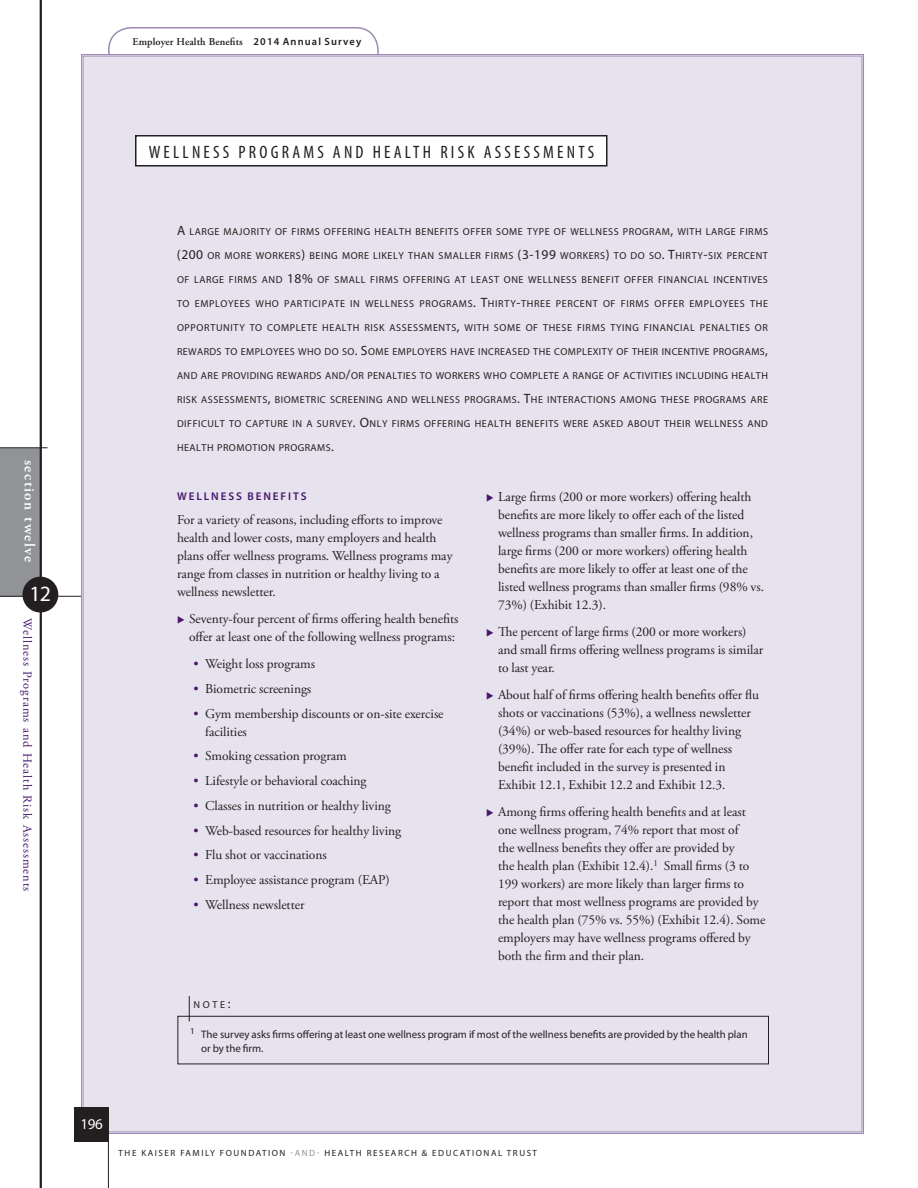
<style>
.page{position:relative;width:918px;height:1188px;background:#fff}
.page>*{position:absolute;margin:0;border:0;box-sizing:border-box;transform-origin:0 0}
.t1{font:21.9px "Myriad Pro";color:#fff}
.t2{font:condensed 18px "Myriad Pro";letter-spacing:.18em;color:#231f20}
.t3{font:600 15px "Adobe Garamond Pro";letter-spacing:.1em;color:#fff}
.t4{font:15px "Myriad Pro";color:#fff}
.t5{font:13.5px/18px "Adobe Garamond Pro";letter-spacing:-.005em;color:#231f20}
.t6{font:12.3px "Adobe Garamond Pro";color:#48166d}
.t7{font:600 11.25px "Myriad Pro";letter-spacing:.165em;color:#48166d}
.t8{font:10.8px/13.5px "Myriad Pro";letter-spacing:-.005em;color:#231f20}
.t9{font:600 10.5px "Adobe Garamond Pro";letter-spacing:.01em;color:#231f20}
.t10{font:10.2px "Myriad Pro";letter-spacing:.05em;color:#231f20}
.t11{font:9px "Myriad Pro";letter-spacing:.17em;color:#231f20}
.s1{font-family:"Myriad Pro"}
.s2{font-size:13.5px}
.s3{color:#48166d}
.s4{color:#919396}
</style>
<div class="page">
<div style="left:0;top:448px;width:41px;height:148px;background:#919396"></div>
<hr style="left:0;top:596px;width:95px;height:1px;background:#231f20">
<hr style="left:0;top:447px;width:48px;height:1px;background:#231f20">
<hr style="left:40px;top:0;width:2px;height:1188px;background:#231f20">
<div style="left:22px;top:577px;width:36px;height:36px;background:#231f20;border-radius:50%"></div>
<div style="left:108px;top:27px;width:271px;height:47px;border:2px solid #9c8ab4;border-radius:22px"></div>
<div style="left:80px;top:53px;width:784px;height:1081px;background:#e6e3ee"></div>
<div style="left:74px;top:1107px;width:35px;height:34px;background:#231f20"></div>
<hr style="left:108px;top:1107px;width:1px;height:81px;background:#231f20">
<div style="left:136px;top:136px;width:471px;height:30px;background:#fff"></div>
<div style="left:135px;top:135px;width:473px;height:31px;border:2px solid #231f20"></div>
<div style="left:178px;top:1016px;width:591px;height:48px;border:1px solid #231f20"></div>
<svg style="left:189px;top:996px;width:1px;height:26px"></svg>
<p class="t9" style="left:133px;top:36px;width:230px">Employer Health Benefits <span class="s1">2014 ANNUAL SUR VEY</span></p>
<p class="t3" style="left:38px;top:460px;width:104px;rotate:90deg">section twelve</p>
<h1 class="t1" style="left:30px;top:580px;width:23px">12</h1>
<p class="t6" style="left:35px;top:618px;width:275px;rotate:90deg">Wellness Programs and Health Risk Assessments</p>
<h2 class="t2" style="left:149px;top:141px;width:447px">WELLNESS PROGRAMS AND HEALTH RISK ASSESSMENTS</h2>
<p class="t10" style="left:177px;top:225px;width:593px"><span class="s2">A</span> LARGE MAJORITY OF FIRMS OFFERING HEALTH BENEFITS OFFER SOME TYPE OF WELLNESS PROGRAM<span class="s2">,</span> WITH LARGE FIRMS</p>
<p class="t10" style="left:177px;top:249px;width:592px"><span class="s2">(200</span> OR MORE WORKERS<span class="s2">)</span> BEING MORE LIKELY THAN SMALLER FIRMS <span class="s2">(3-199</span> WORKERS<span class="s2">)</span> TO DO SO<span class="s2">. T</span>HIRTY<span class="s2">-</span>SIX PERCENT</p>
<p class="t10" style="left:177px;top:273px;width:592px">OF LARGE FIRMS AND <span class="s2">18%</span> OF SMALL FIRMS OFFERING AT LEAST ONE WELLNESS BENEFIT OFFER FINANCIAL INCENTIVES</p>
<p class="t10" style="left:177px;top:297px;width:592px">TO EMPLOYEES WHO PARTICIPATE IN WELLNESS PROGRAMS<span class="s2">. T</span>HIRTY<span class="s2">-</span>THREE PERCENT OF FIRMS OFFER EMPLOYEES THE</p>
<p class="t10" style="left:177px;top:321px;width:592px">OPPORTUNITY TO COMPLETE HEALTH RISK ASSESSMENTS<span class="s2">,</span> WITH SOME OF THESE FIRMS TYING FINANCIAL PENALTIES OR</p>
<p class="t10" style="left:177px;top:345px;width:593px">REWARDS TO EMPLOYEES WHO DO SO<span class="s2">. S</span>OME EMPLOYERS HAVE INCREASED THE COMPLEXITY OF THEIR INCENTIVE PROGRAMS<span class="s2">,</span></p>
<p class="t10" style="left:177px;top:369px;width:592px">AND ARE PROVIDING REWARDS AND<span class="s2">/</span>OR PENALTIES TO WORKERS WHO COMPLETE A RANGE OF ACTIVITIES INCLUDING HEALTH</p>
<p class="t10" style="left:177px;top:393px;width:592px">RISK ASSESSMENTS<span class="s2">,</span> BIOMETRIC SCREENING AND WELLNESS PROGRAMS<span class="s2">. T</span>HE INTERACTIONS AMONG THESE PROGRAMS ARE</p>
<p class="t10" style="left:177px;top:417px;width:592px">DIFFICULT TO CAPTURE IN A SURVEY<span class="s2">. O</span>NLY FIRMS OFFERING HEALTH BENEFITS WERE ASKED ABOUT THEIR WELLNESS AND</p>
<p class="t10" style="left:177px;top:441px;width:159px">HEALTH PROMOTION PROGRAMS<span class="s2">.</span></p>
<p class="t7" style="left:177px;top:489px;width:130px">WELLNESS BENEFITS</p>
<p class="t5" style="left:177px;top:511px;width:277px">For a variety of reasons, including efforts to improve health and lower costs, many employers and health plans offer wellness programs. Wellness programs may range from classes in nutrition or healthy living to a wellness newsletter.</p>
<p class="t5" style="left:177px;top:610px;width:283px;text-align:right"><span class="s3">◆</span> Seventy-four percent of firms offering health benefits offer at least one of the following wellness programs:</p>
<p class="t5" style="left:193px;top:655px;width:123px"><span class="s3">•</span> Weight loss programs</p>
<p class="t5" style="left:193px;top:680px;width:119px"><span class="s3">•</span> Biometric screenings</p>
<p class="t5" style="left:205px;top:705px;width:240px;text-indent:-12px"><span class="s3">•</span> Gym membership discounts or on-site exercise facilities</p>
<p class="t5" style="left:193px;top:747px;width:155px"><span class="s3">•</span> Smoking cessation program</p>
<p class="t5" style="left:193px;top:772px;width:175px"><span class="s3">•</span> Lifestyle or behavioral coaching</p>
<p class="t5" style="left:193px;top:797px;width:199px"><span class="s3">•</span> Classes in nutrition or healthy living</p>
<p class="t5" style="left:193px;top:822px;width:209px"><span class="s3">•</span> Web-based resources for healthy living</p>
<p class="t5" style="left:193px;top:846px;width:135px"><span class="s3">•</span> Flu shot or vaccinations</p>
<p class="t5" style="left:193px;top:871px;width:198px"><span class="s3">•</span> Employee assistance program (EAP)</p>
<p class="t5" style="left:193px;top:896px;width:113px"><span class="s3">•</span> Wellness newsletter</p>
<p class="t10" style="left:194px;top:998px;width:39px">NOTE<span class="s2">:</span></p>
<p class="t5" style="left:498px;top:489px;width:268px;text-indent:-12px"><span class="s3">◆</span> Large firms (200 or more workers) offering health benefits are more likely to offer each of the listed wellness programs than smaller firms. In addition, large firms (200 or more workers) offering health benefits are more likely to offer at least one of the listed wellness programs than smaller firms (98% vs.<br>73%) (Exhibit 12.3).</p>
<p class="t5" style="left:498px;top:624px;width:267px;text-indent:-12px"><span class="s3">◆</span> The percent of large firms (200 or more workers) and small firms offering wellness programs is similar to last year.</p>
<p class="t5" style="left:498px;top:687px;width:262px;text-indent:-12px"><span class="s3">◆</span> About half of firms offering health benefits offer flu shots or vaccinations (53%), a wellness newsletter (34%) or web-based resources for healthy living (39%). The offer rate for each type of wellness benefit included in the survey is presented in Exhibit 12.1, Exhibit 12.2 and Exhibit 12.3.</p>
<p class="t5" style="left:498px;top:804px;width:269px;text-indent:-12px"><span class="s3">◆</span> Among firms offering health benefits and at least one wellness program, 74% report that most of<br>the wellness benefits they offer are provided by<br>the health plan (Exhibit 12.4).<sup>1</sup> Small firms (3 to 199 workers) are more likely than larger firms to report that most wellness programs are provided by the health plan (75% vs. 55%) (Exhibit 12.4). Some employers may have wellness programs offered by both the firm and their plan.</p>
<p class="t8" style="left:201px;top:1028px;width:548px;text-indent:-11px"><sup>1</sup> The survey asks firms offering at least one wellness program if most of the wellness benefits are provided by the health plan or by the firm.</p>
<p class="t4" style="left:80px;top:1115px;width:24px">196</p>
<p class="t11" style="left:119px;top:1147px;width:415px">The Ka iser Fa mily Foundat ion <span class="s4">-a nd-</span> H ea lt h Resea rch &amp; E ducat iona l Trust</p>
</div>
